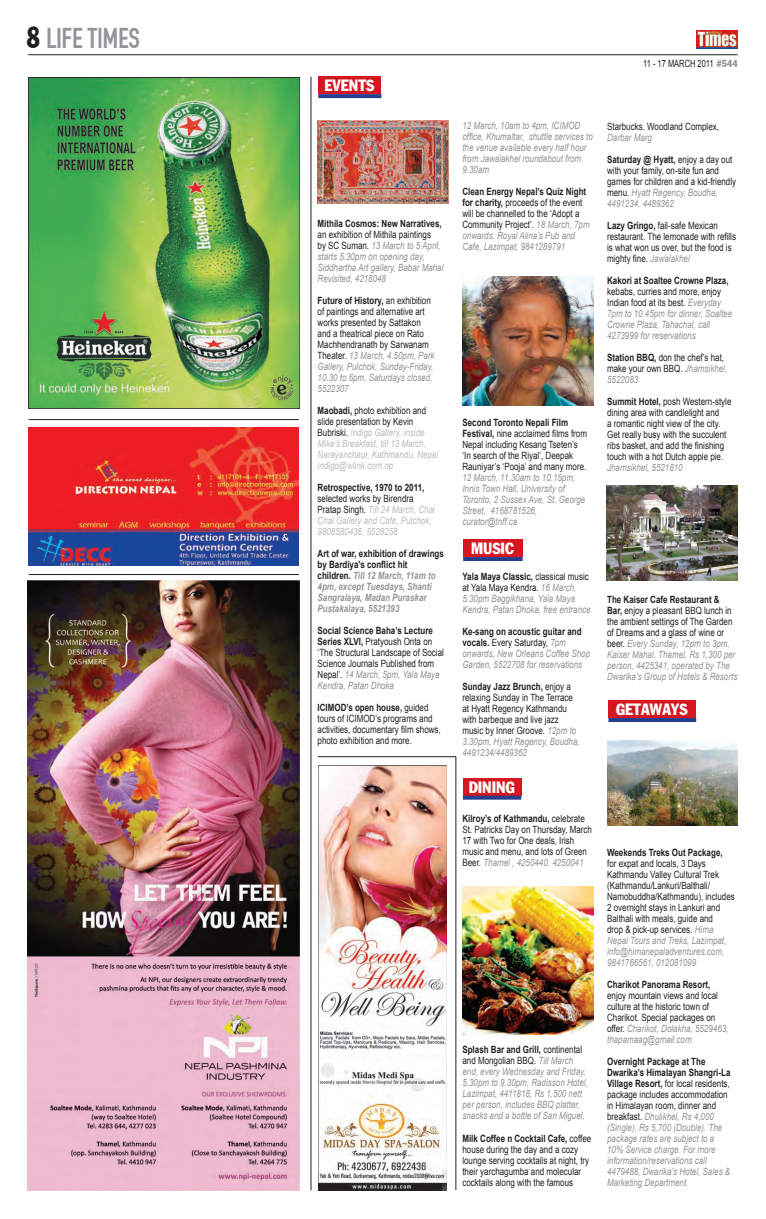
<style>
.page{position:relative;width:766px;height:1219px;background:#fff}
.page>*{position:absolute;margin:0;border:0;box-sizing:border-box;transform-origin:0 0}
.t1{font:30px "Fette Engschrift";letter-spacing:-.02em;color:#939598}
.t2{font:16px "Franklin Gothic Condensed";color:#fff}
.t3{font:10px/11px "Arial";color:#231f20;scale:.8 1}
.t4{font:italic 10px/11px "Arial";color:#939598;scale:.8 1}
.t5{font:italic 10px/11px "Arial";color:#bcbdc0;scale:.8 1}
.t6{font:italic 700 10px/11px "Arial";color:#939598;scale:.8 1}
.t7{font:700 10px "Arial";color:#231f20;scale:.8 1}
.t8{font:10px "Arial";color:#231f20;scale:.75 1}
.s1{font-family:"Franklin Gothic Condensed";color:#231f20}
.s2{font-style:normal;color:#231f20}
.s3{font-weight:700}
.s4{font-style:italic;color:#939598}
.s5{font-weight:700;font-style:normal;color:#231f20}
.s6{font-family:"Franklin Gothic Condensed";color:#939598}
</style>
<div class="page">
<hr style="left:28px;top:54px;width:709px;height:1px;background:#231f20">
<img style="left:696px;top:31px;width:41px;height:18px">
<div style="left:318px;top:76px;width:63px;height:18px;background:#d7171f"></div>
<svg style="left:318px;top:94px;width:63px;height:4px"></svg>
<div style="left:463px;top:778px;width:58px;height:18px;background:#d7171f"></div>
<svg style="left:463px;top:796px;width:58px;height:4px"></svg>
<div style="left:608px;top:700px;width:88px;height:18px;background:#d7171f"></div>
<hr style="left:608px;top:718px;width:88px;height:4px;background:#253f8e">
<div style="left:463px;top:539px;width:59px;height:18px;background:#d7171f"></div>
<hr style="left:463px;top:557px;width:59px;height:4px;background:#253f8e">
<hr style="left:310px;top:77px;width:1px;height:1113px;background:#231f20">
<hr style="left:29px;top:419px;width:270px;height:1px;background:#231f20">
<hr style="left:317px;top:756px;width:138px;height:1px;background:#231f20">
<hr style="left:455px;top:756px;width:1px;height:434px;background:#231f20">
<hr style="left:29px;top:574px;width:270px;height:1px;background:#231f20">
<img style="left:317px;top:121px;width:131px;height:83px">
<img style="left:462px;top:276px;width:131px;height:130px">
<img style="left:462px;top:886px;width:131px;height:148px">
<img style="left:606px;top:486px;width:131px;height:95px">
<img style="left:607px;top:740px;width:130px;height:85px">
<img style="left:28px;top:77px;width:271px;height:331px">
<img style="left:28px;top:581px;width:271px;height:609px">
<img style="left:318px;top:765px;width:128px;height:425px">
<img style="left:28px;top:427px;width:270px;height:138px">
<h1 class="t1" style="left:27px;top:26px;width:115px"><span class="s1">8</span> LIFE TIMES</h1>
<h2 class="t2" style="left:324px;top:79px;width:51px">EVENTS</h2>
<p class="t7" style="left:317px;top:218px;width:157px">Mithila Cosmos: New Narratives,</p>
<p class="t4" style="left:317px;top:229px;width:159px"><span class="s2">an exhibition of Mithila paintings<br>by SC Suman.</span> 13 March to 5 April, starts 5.30pm on opening day,<br>Siddhartha Art gallery, Babar Mahal<br>Revisited, 4218048</p>
<p class="t3" style="left:317px;top:295px;width:148px"><span class="s3">Future of History,</span> an exhibition of paintings and alternative art works presented by Sattakon and a theatrical piece on Rato<br>Machhendranath by Sarwanam<br>Theater. <span class="s4">13 March, 4.50pm, Park<br>Gallery, Pulchok, Sunday-Friday,<br>10.30 to 6pm, Saturdays closed,<br>5522307</span></p>
<p class="t5" style="left:317px;top:405px;width:152px"><span class="s5">Maobadi,</span> <span class="s2">photo exhibition and slide presentation by Kevin<br>Bubriski.</span> Indigo Gallery, inside<br>Mike’s Breakfast, till 13 March,<br>Narayanchaur, Kathmandu, Nepal indigo@wlink.com.np</p>
<p class="t7" style="left:317px;top:482px;width:135px">Retrospective, 1970 to 2011,</p>
<p class="t5" style="left:317px;top:493px;width:148px"><span class="s2">selected works by Birendra<br>Pratap Singh.</span> Till 24 March, Chai<br>Chai Gallery and Cafe, Pulchok,<br>9808580436, 5528258</p>
<p class="t6" style="left:317px;top:548px;width:159px"><span class="s2">Art of war, exhibition of drawings by Bardiya's conflict hit<br>children.</span> Till 12 March, 11am to<br>4pm, except Tuesdays, Shanti<br>Sangralaya, Madan Puraskar<br>Pustakalaya, 5521393</p>
<p class="t3" style="left:317px;top:625px;width:159px"><span class="s3">Social Science Baha’s Lecture<br>Series XLVI,</span> Pratyoush Onta on ‘The Structural Landscape of Social<br>Science Journals Published from<br>Nepal’. <span class="s4">14 March, 5pm, Yala Maya<br>Kendra, Patan Dhoka</span></p>
<p class="t3" style="left:317px;top:702px;width:155px"><span class="s3">ICIMOD’s open house,</span> guided tours of ICIMOD’s programs and activities, documentary film shows, photo exhibition and more.</p>
<p class="t8" style="left:643px;top:58px;width:128px">11 - 17 MARCH 2011 <span class="s6">#544</span></p>
<p class="t4" style="left:462px;top:120px;width:164px">12 March, 10am to 4pm, ICIMOD office, Khumaltar, shuttle services to the venue available every half hour from Jawalakhel roundabout from<br>9.30am</p>
<p class="t3" style="left:462px;top:186px;width:160px"><span class="s3">Clean Energy Nepal’s Quiz Night for charity,</span> proceeds of the event will be channelled to the ‘Adopt a<br>Community Project’. <span class="s4">18 March, 7pm onwards, Royal Alina’s Pub and<br>Cafe, Lazimpat, 9841289791</span></p>
<p class="t3" style="left:462px;top:417px;width:157px"><span class="s3">Second Toronto Nepali Film<br>Festival,</span> nine acclaimed films from<br>Nepal including Kesang Tseten’s ‘In search of the Riyal’, Deepak<br>Rauniyar’s ‘Pooja’ and many more.</p>
<p class="t4" style="left:462px;top:472px;width:155px">12 March, 11.30am to 10.15pm,<br>Innis Town Hall, University of<br>Toronto, 2 Sussex Ave, St. George<br>Street, 4168781526, curator@tnff.ca</p>
<h2 class="t2" style="left:471px;top:542px;width:44px">MUSIC</h2>
<p class="t4" style="left:462px;top:571px;width:162px"><span class="s5">Yala Maya Classic,</span> <span class="s2">classical music at Yala Maya Kendra.</span> 16 March,<br>5.30pm Baggikhana, Yala Maya<br>Kendra, Patan Dhoka, free entrance</p>
<p class="t4" style="left:462px;top:626px;width:161px"><span class="s5">Ke-sang on acoustic guitar and vocals.</span> <span class="s2">Every Saturday,</span> 7pm onwards, New Orleans Coffee Shop<br>Garden, 5522708 for reservations</p>
<p class="t3" style="left:462px;top:681px;width:148px"><span class="s3">Sunday Jazz Brunch,</span> enjoy a relaxing Sunday in The Terrace at Hyatt Regency Kathmandu with barbeque and live jazz music by Inner Groove. <span class="s4">12pm to<br>3.30pm, Hyatt Regency, Boudha,<br>4491234/4489362</span></p>
<h2 class="t2" style="left:468px;top:781px;width:48px">DINING</h2>
<p class="t3" style="left:462px;top:813px;width:163px"><span class="s3">Kilroy’s of Kathmandu,</span> celebrate<br>St. Patricks Day on Thursday, March<br>17 with Two for One deals, Irish music and menu, and lots of Green<br>Beer. <span class="s4">Thamel , 4250440, 4250041</span></p>
<p class="t4" style="left:462px;top:1044px;width:158px"><span class="s5">Splash Bar and Grill,</span> <span class="s2">continental and Mongolian BBQ.</span> Till March end, every Wednesday and Friday, 5.30pm to 9.30pm, Radisson Hotel, Lazimpat, 4411818, Rs 1,500 nett per person, includes BBQ platter, snacks and a bottle of San Miguel,</p>
<p class="t3" style="left:462px;top:1132px;width:162px"><span class="s3">Milk Coffee n Cocktail Cafe,</span> coffee house during the day and a cozy lounge serving cocktails at night, try their yarchagumba and molecular cocktails along with the famous</p>
<p class="t3" style="left:607px;top:121px;width:141px">Starbucks. Woodland Complex,</p>
<p class="t4" style="left:607px;top:132px;width:58px">Darbar Marg</p>
<p class="t3" style="left:607px;top:154px;width:163px"><span class="s3">Saturday @ Hyatt,</span> enjoy a day out with your family, on-site fun and games for children and a kid-friendly menu. <span class="s4">Hyatt Regency, Boudha,<br>4491234, 4489362</span></p>
<p class="t3" style="left:607px;top:220px;width:163px"><span class="s3">Lazy Gringo,</span> fail-safe Mexican restaurant. The lemonade with refills is what won us over, but the food is mighty fine. <span class="s4">Jawalakhel</span></p>
<p class="t7" style="left:607px;top:275px;width:153px">Kakori at Soaltee Crowne Plaza,</p>
<p class="t4" style="left:607px;top:286px;width:158px"><span class="s2">kebabs, curries and more, enjoy<br>Indian food at its best.</span> Everyday<br>7pm to 10.45pm for dinner, Soaltee<br>Crowne Plaza, Tahachal, call<br>4273999 for reservations</p>
<p class="t3" style="left:607px;top:352px;width:152px"><span class="s3">Station BBQ,</span> don the chef’s hat, make your own BBQ. <span class="s4">Jhamsikhel,<br>5522083</span></p>
<p class="t3" style="left:607px;top:396px;width:157px"><span class="s3">Summit Hotel,</span> posh Western-style dining area with candlelight and<br>a romantic night view of the city.<br>Get really busy with the succulent ribs basket, and add the finishing touch with a hot Dutch apple pie.</p>
<p class="t4" style="left:607px;top:462px;width:96px">Jhamsikhel, 5521810</p>
<p class="t4" style="left:607px;top:594px;width:164px"><span class="s5">The Kaiser Cafe Restaurant &amp;<br>Bar,</span> <span class="s2">enjoy a pleasant BBQ lunch in the ambient settings of The Garden of Dreams and a glass of wine or beer.</span> Every Sunday, 12pm to 3pm,<br>Kaiser Mahal, Thamel, Rs 1,300 per person, 4425341, operated by The<br>Dwarika’s Group of Hotels &amp; Resorts</p>
<h2 class="t2" style="left:616px;top:703px;width:73px">GETAWAYS</h2>
<p class="t7" style="left:607px;top:847px;width:146px">Weekends Treks Out Package,</p>
<p class="t3" style="left:607px;top:858px;width:161px">for expat and locals, 3 Days<br>Kathmandu Valley Cultural Trek (Kathmandu/Lankuri/Balthali/<br>Namobuddha/Kathmandu), includes<br>2 overnight stays in Lankuri and<br>Balthali with meals, guide and<br>drop &amp; pick-up services. <span class="s4">Hima<br>Nepal Tours and Treks, Lazimpat, info@himanepaladventures.com,<br>9841766561, 012081099</span></p>
<p class="t7" style="left:607px;top:979px;width:130px">Charikot Panorama Resort,</p>
<p class="t3" style="left:607px;top:990px;width:153px">enjoy mountain views and local culture at the historic town of<br>Charikot. Special packages on offer. <span class="s4">Charikot, Dolakha, 5529463, thapamaag@gmail.com</span></p>
<p class="t4" style="left:607px;top:1056px;width:156px"><span class="s5">Overnight Package at The<br>Dwarika’s Himalayan Shangri-La<br>Village Resort,</span> <span class="s2">for local residents, package includes accommodation in Himalayan room, dinner and breakfast.</span> Dhulikhel, Rs 4,000 (Single), Rs 5,700 (Double). The package rates are subject to a<br>10% Service charge. For more information/reservations call<br>4479488, Dwarika’s Hotel, Sales &amp;<br>Marketing Department.</p>
</div>
